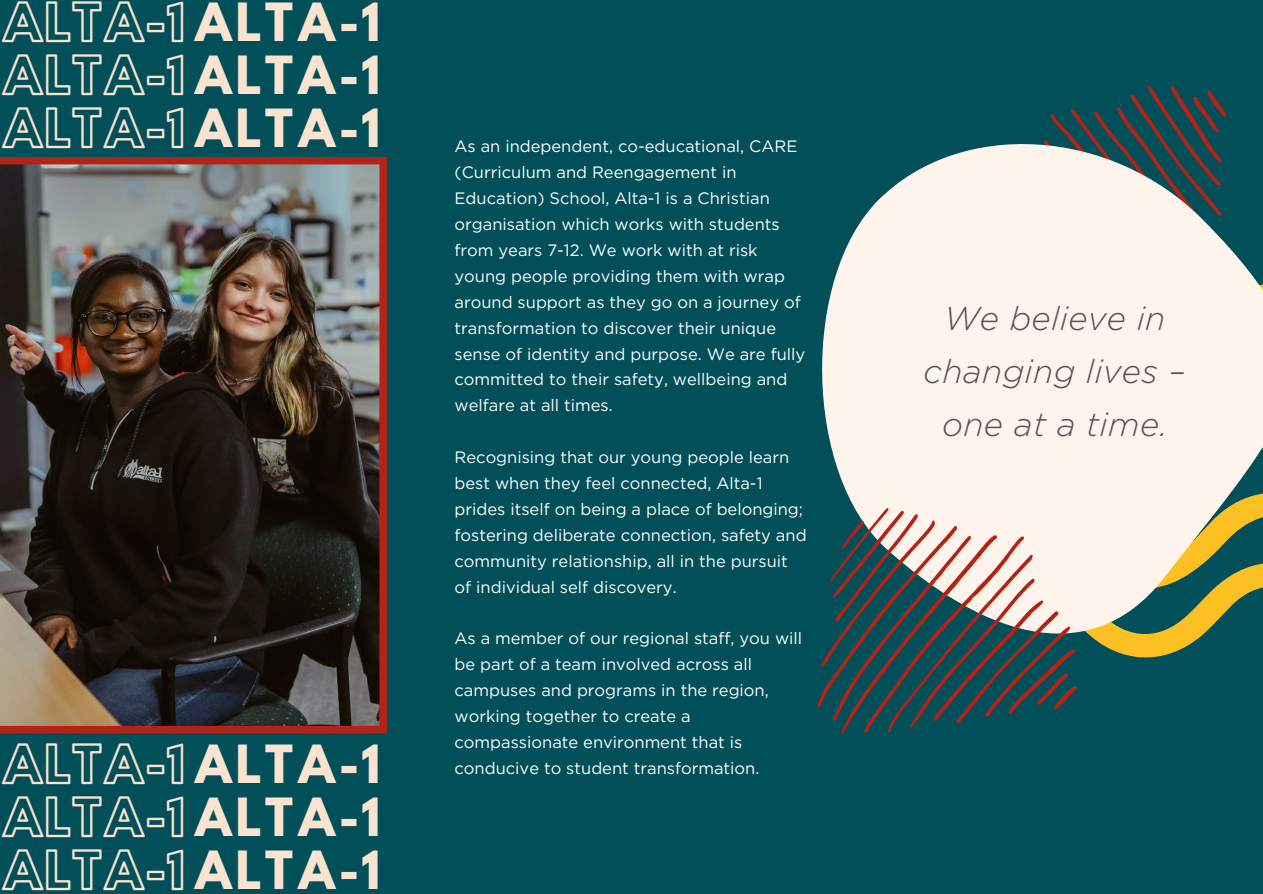
<style>
.page{position:relative;width:1263px;height:894px;background:#fff}
.page>*{position:absolute;margin:0;border:0;box-sizing:border-box;transform-origin:0 0}
.t1{font:46.65px/52.9px "Hussar Ekologiczne 1";color:#fae3cf;text-align:justify}
.t2{font:italic 300 33px/52.8px "Gotham";letter-spacing:.01em;color:#545454;text-align:center}
.t3{font:16.5px/25.8px "Gotham";color:#fff}
.s1{font-family:"Hussar Bd"}
</style>
<div class="page">
<div style="left:0;top:0;width:1263px;height:893px;background:#004f59"></div>
<svg style="left:818px;top:85px;width:445px;height:648px"></svg>
<img style="left:0;top:157px;width:387px;height:576px">
<h2 class="t1" style="left:2px;top:0;width:381px">ALTA-1<span class="s1">ALTA-1<br></span>ALTA-1<span class="s1">ALTA-1<br></span>ALTA-1<span class="s1">ALTA-1</span></h2>
<h2 class="t1" style="left:2px;top:742px;width:381px">ALTA-1<span class="s1">ALTA-1<br></span>ALTA-1<span class="s1">ALTA-1<br></span>ALTA-1<span class="s1">ALTA-1</span></h2>
<p class="t3" style="left:455px;top:133px;width:352px">As an independent, co-educational, CARE (Curriculum and Reengagement in Education) School, Alta-1 is a Christian organisation which works with students from years 7-12. We work with at risk young people providing them with wrap around support as they go on a journey of transformation to discover their unique sense of identity and purpose. We are fully committed to their safety, wellbeing and welfare at all times.</p>
<p class="t3" style="left:455px;top:444px;width:354px">Recognising that our young people learn best when they feel connected, Alta-1 prides itself on being a place of belonging; fostering deliberate connection, safety and community relationship, all in the pursuit of individual self discovery.</p>
<p class="t3" style="left:455px;top:625px;width:349px">As a member of our regional staff, you will be part of a team involved across all campuses and programs in the region, working together to create a compassionate environment that is conducive to student transformation.</p>
<p class="t2" style="left:923px;top:292px;width:264px">We believe in changing lives – one at a time.</p>
</div>
